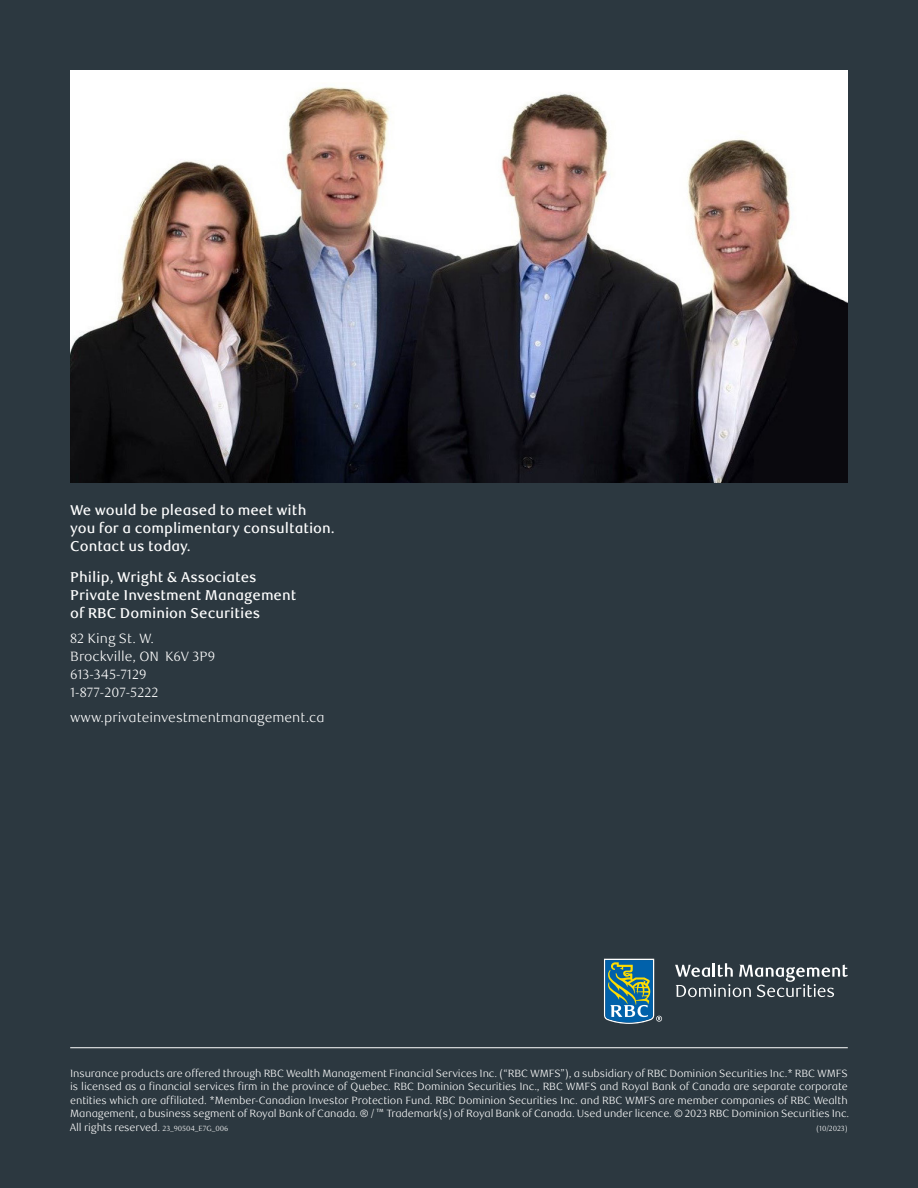
<style>
.page{position:relative;width:918px;height:1188px;background:#2c3840}
.page>*{position:absolute;margin:0;border:0;box-sizing:border-box;transform-origin:0 0}
._8-Advisor_Title_and_Contact_Info{font:500 14.25px/18px "RBC Text";color:#fff}
._7-Advisor_Name_Blue{font:500 14.25px/18px "RBC Text";color:#fff}
._8-Advisor_Title_and_Contact_Info-2{font:300 13.5px "RBC Text";color:#fff}
.t1{font:300 10.5px/13.5px "RBC Text";letter-spacing:-.01em;color:#fff}
.t2{font:300 7.5px "RBC Text";letter-spacing:-.01em;color:#fff}
.s1{font-size:7.5px}
</style>
<div class="page">
<hr style="left:70px;top:1047px;width:778px;height:1px;background:#fff">
<svg style="left:604px;top:959px;width:58px;height:65px;background:#4a7e8a"></svg>
<svg style="left:675px;top:963px;width:173px;height:34px"></svg>
<img style="left:70px;top:70px;width:778px;height:413px">
<p class="_8-Advisor_Title_and_Contact_Info" style="left:70px;top:501px;width:266px">We would be pleased to meet with you for a complimentary consultation.<br>Contact us today.</p>
<p class="_7-Advisor_Name_Blue" style="left:70px;top:569px;width:228px">Philip, Wright &amp; Associates<br>Private Investment Management of RBC Dominion Securities</p>
<p class="_8-Advisor_Title_and_Contact_Info-2" style="left:70px;top:630px;width:85px">82 King St. W.</p>
<p class="_8-Advisor_Title_and_Contact_Info-2" style="left:70px;top:648px;width:146px">Brockville, ON K6V 3P9</p>
<p class="_8-Advisor_Title_and_Contact_Info-2" style="left:70px;top:666px;width:78px">613-345-7129</p>
<p class="_8-Advisor_Title_and_Contact_Info-2" style="left:70px;top:684px;width:90px">1-877-207-5222</p>
<p class="_8-Advisor_Title_and_Contact_Info-2" style="left:70px;top:709px;width:256px">www.privateinvestmentmanagement.ca</p>
<p class="t1" style="left:70px;top:1067px;width:781px">Insurance products are offered through RBC Wealth Management Financial Services Inc. (“RBC WMFS”), a subsidiary of RBC Dominion Securities Inc.* RBC WMFS is licensed as a financial services firm in the province of Quebec. RBC Dominion Securities Inc., RBC WMFS and Royal Bank of Canada are separate corporate entities which are affiliated. *Member-Canadian Investor Protection Fund. RBC Dominion Securities Inc. and RBC WMFS are member companies of RBC Wealth Management, a business segment of Royal Bank of Canada. ® / ™ Trademark(s) of Royal Bank of Canada. Used under licence. © 2023 RBC Dominion Securities Inc.<br>All rights reserved. <span class="s1">23_90504_E7G_006</span></p>
<p class="t2" style="left:816px;top:1124px;width:33px">(10/2023)</p>
</div>
